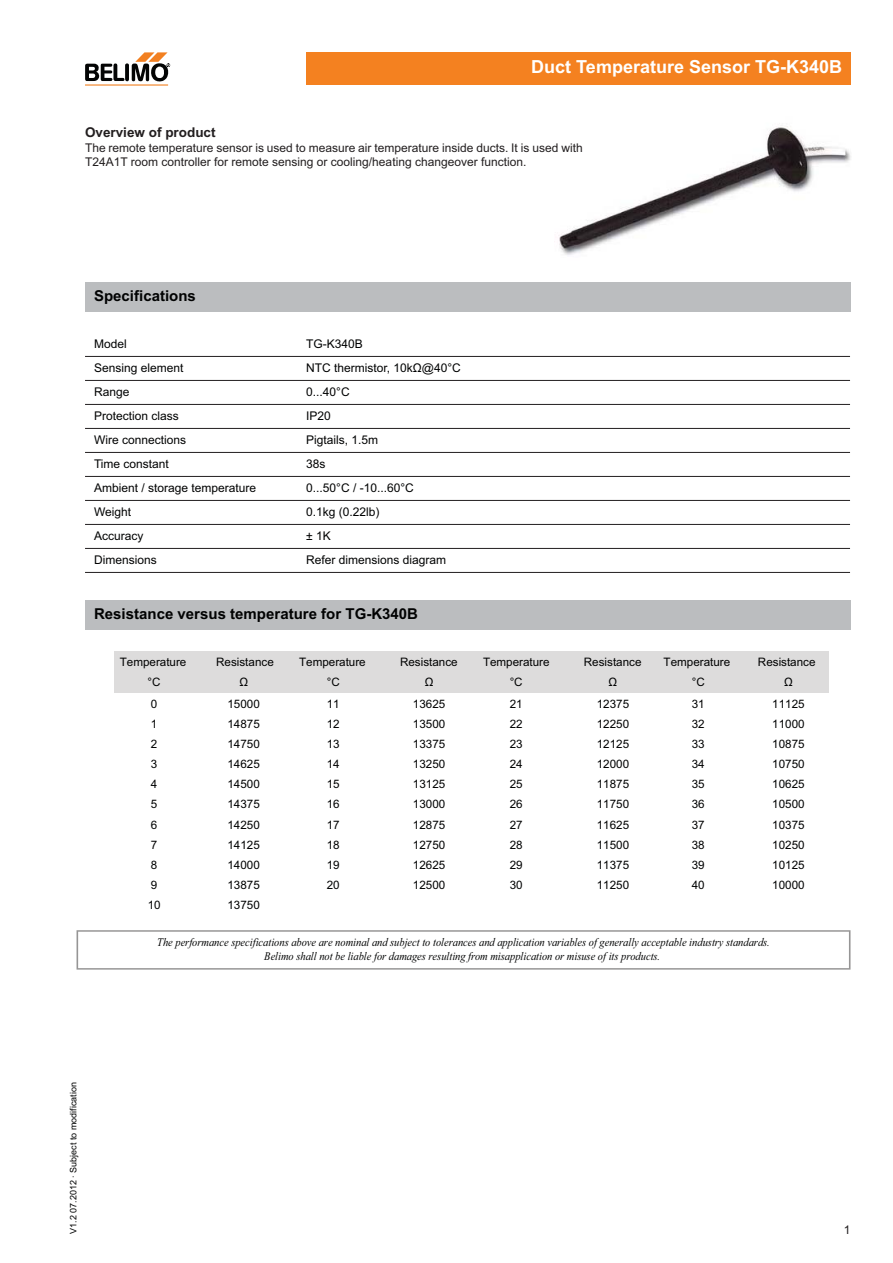
<style>
.page{position:relative;width:893px;height:1263px;background:#fff}
.page>*{position:absolute;margin:0;border:0;box-sizing:border-box;transform-origin:0 0}
.t1{font:700 18px "Arial";color:#fff}
.t2{font:700 15px "Arial";color:#010202}
.t3{font:700 13.5px "Arial";color:#221e1f}
.t4{font:12px/24px "Arial";color:#010202}
.t5{font:12px/14.4px "Arial";color:#221e1f}
.t6{font:12px "Arial";color:#211d1e}
.t7{font:11.7px/20.1px "Arial";color:#010202;text-align:center}
.t8{font:italic 11.7px/13.4px "Times New Roman";color:#010202;text-align:center;scale:.89 1}
.t9{font:9px "Arial";color:#010202}
</style>
<div class="page">
<img style="left:558px;top:126px;width:293px;height:129px">
<div style="left:85px;top:600px;width:765px;height:30px;background:#bbbdbf"></div>
<svg style="left:77px;top:930px;width:773px;height:40px"></svg>
<div style="left:85px;top:282px;width:765px;height:30px;background:#bbbdbf"></div>
<div style="left:115px;top:651px;width:83px;height:42px;background:#dddcdc"></div>
<div style="left:198px;top:651px;width:92px;height:42px;background:#dddcdc"></div>
<div style="left:474px;top:651px;width:92px;height:42px;background:#dddcdc"></div>
<div style="left:566px;top:651px;width:91px;height:42px;background:#dddcdc"></div>
<div style="left:657px;top:651px;width:86px;height:42px;background:#dddcdc"></div>
<div style="left:743px;top:651px;width:85px;height:42px;background:#dddcdc"></div>
<div style="left:290px;top:651px;width:92px;height:42px;background:#dddcdc"></div>
<div style="left:382px;top:651px;width:92px;height:42px;background:#dddcdc"></div>
<div style="left:306px;top:52px;width:544px;height:33px;background:#f48120"></div>
<hr style="left:85px;top:84px;width:83px;height:2px;background:#f28021">
<svg style="left:85px;top:52px;width:85px;height:30px"></svg>
<hr style="left:85px;top:356px;width:765px;height:1px;background:#221e1f">
<hr style="left:85px;top:380px;width:765px;height:1px;background:#221e1f">
<hr style="left:85px;top:404px;width:765px;height:1px;background:#221e1f">
<hr style="left:85px;top:428px;width:765px;height:1px;background:#221e1f">
<hr style="left:85px;top:452px;width:765px;height:1px;background:#221e1f">
<hr style="left:85px;top:476px;width:765px;height:1px;background:#221e1f">
<hr style="left:85px;top:500px;width:765px;height:1px;background:#221e1f">
<hr style="left:85px;top:524px;width:765px;height:1px;background:#221e1f">
<hr style="left:85px;top:548px;width:765px;height:1px;background:#221e1f">
<hr style="left:85px;top:572px;width:765px;height:1px;background:#221e1f">
<h1 class="t1" style="left:531px;top:56px;width:312px">Duct Temperature Sensor TG-K340B</h1>
<p class="t3" style="left:85px;top:125px;width:132px">Overview of product</p>
<p class="t5" style="left:85px;top:141px;width:499px">The remote temperature sensor is used to measure air temperature inside ducts. It is used with<br>T24A1T room controller for remote sensing or cooling/heating changeover function.</p>
<p class="t2" style="left:94px;top:287px;width:103px">Specifications</p>
<p class="t4" style="left:94px;top:333px;width:164px">Model<br>Sensing element<br>Range<br>Protection class<br>Wire connections<br>Time constant<br>Ambient / storage temperature<br>Weight<br>Accuracy<br>Dimensions</p>
<p class="t4" style="left:306px;top:333px;width:156px">TG-K340B<br>NTC thermistor, 10kΩ@40°C<br>0...40°C<br>IP20<br>Pigtails, 1.5m<br>38s<br>0...50°C / -10...60°C<br>0.1kg (0.22lb)<br>± 1K<br>Refer dimensions diagram</p>
<p class="t2" style="left:94px;top:605px;width:326px">Resistance versus temperature for TG-K340B</p>
<p class="t7" style="left:120px;top:653px;width:68px">Temperature °C</p>
<p class="t7" style="left:216px;top:653px;width:59px">Resistance<br>Ω</p>
<p class="t7" style="left:483px;top:653px;width:68px">Temperature °C</p>
<p class="t7" style="left:584px;top:653px;width:59px">Resistance<br>Ω</p>
<p class="t7" style="left:663px;top:653px;width:68px">Temperature °C</p>
<p class="t7" style="left:758px;top:653px;width:59px">Resistance<br>Ω</p>
<p class="t7" style="left:148px;top:695px;width:14px;text-align:left">0<br>1<br>2<br>3<br>4<br>5<br>6<br>7<br>8<br>9<br>10</p>
<p class="t7" style="left:227px;top:695px;width:34px;text-align:justify">15000<br>14875<br>14750<br>14625<br>14500<br>14375<br>14250<br>14125<br>14000<br>13875<br>13750</p>
<p class="t7" style="left:510px;top:695px;width:14px;text-align:justify">21<br>22<br>23<br>24<br>25<br>26<br>27<br>28<br>29<br>30</p>
<p class="t7" style="left:597px;top:695px;width:34px;text-align:justify">12375<br>12250<br>12125<br>12000<br>11875<br>11750<br>11625<br>11500<br>11375<br>11250</p>
<p class="t7" style="left:692px;top:695px;width:14px;text-align:justify">31<br>32<br>33<br>34<br>35<br>36<br>37<br>38<br>39<br>40</p>
<p class="t7" style="left:772px;top:695px;width:34px;text-align:justify">11125<br>11000<br>10875<br>10750<br>10625<br>10500<br>10375<br>10250<br>10125<br>10000</p>
<p class="t7" style="left:299px;top:653px;width:68px">Temperature °C</p>
<p class="t7" style="left:327px;top:695px;width:14px;text-align:justify">11<br>12<br>13<br>14<br>15<br>16<br>17<br>18<br>19<br>20</p>
<p class="t7" style="left:400px;top:653px;width:59px">Resistance<br>Ω</p>
<p class="t7" style="left:413px;top:695px;width:34px;text-align:justify">13625<br>13500<br>13375<br>13250<br>13125<br>13000<br>12875<br>12750<br>12625<br>12500</p>
<p class="t9" style="left:70px;top:1234px;width:153px;rotate:-90deg">V1.2 07.2012 ∙ Subject to modification</p>
<p class="t8" style="left:157px;top:937px;width:690px">The performance specifications above are nominal and subject to tolerances and application variables of generally acceptable industry standards.<br>Belimo shall not be liable for damages resulting from misapplication or misuse of its products.</p>
<p class="t6" style="left:844px;top:1225px;width:8px">1</p>
</div>
